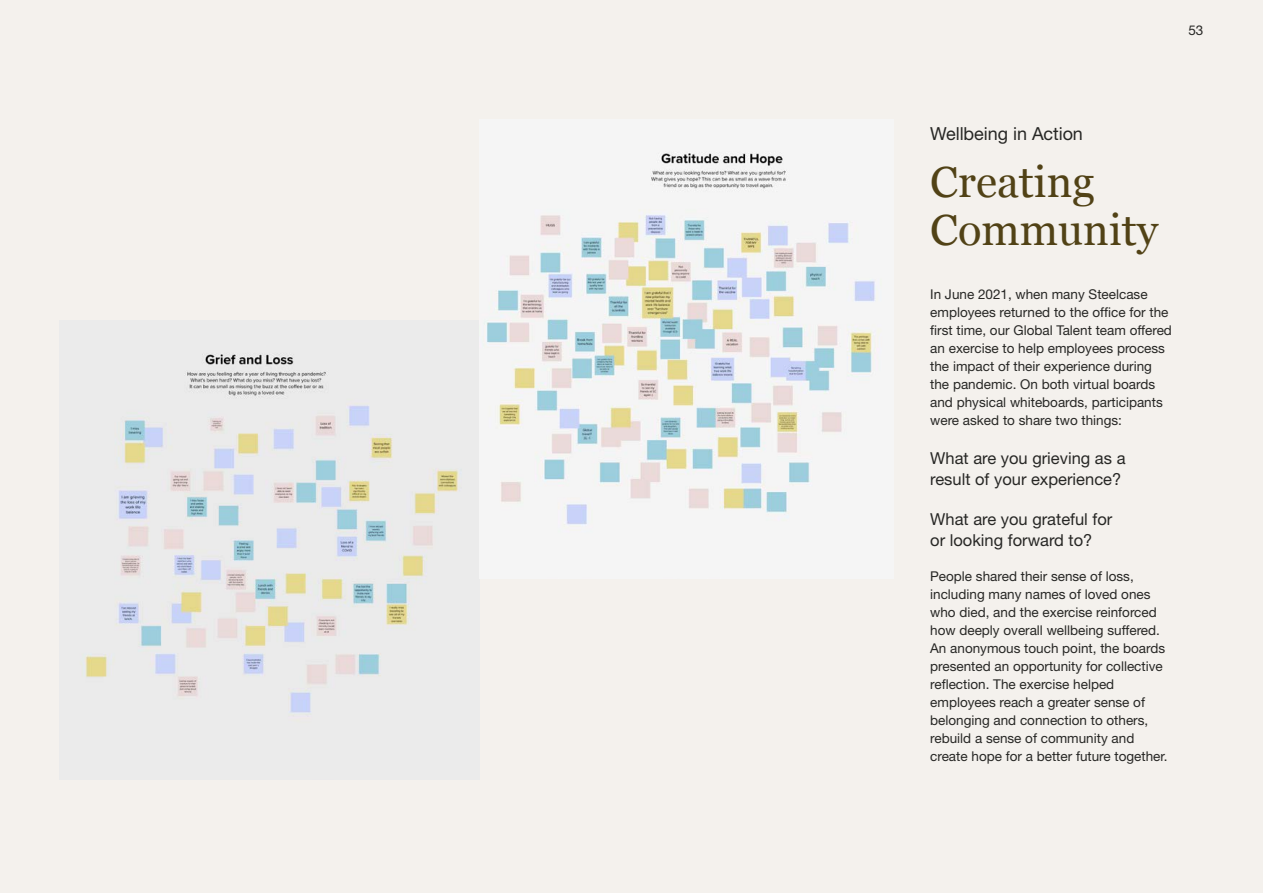
<style>
.page{position:relative;width:1263px;height:893px;background:#f4f1ed}
.page>*{position:absolute;margin:0;border:0;box-sizing:border-box;transform-origin:0 0}
.t1{font:43.5px/48px "Georgia";color:#514216}
.t2{font:18px "Helvetica Neue LT Pro";letter-spacing:-.005em;color:#272725}
.t3{font:16.5px/21px "Helvetica Neue LT Pro";color:#272725}
.t4{font:13.5px/18px "Helvetica Neue LT Pro";color:#272725}
</style>
<div class="page">
<img style="left:80px;top:352px;width:382px;height:365px">
<img style="left:479px;top:151px;width:403px;height:382px">
<p class="t4" style="left:1188px;top:20px;width:17px">53</p>
<h2 class="t2" style="left:930px;top:122px;width:154px">Wellbeing in Action</h2>
<h1 class="t1" style="left:930px;top:156px;width:229px">Creating<br>Community</h1>
<p class="t4" style="left:930px;top:285px;width:243px">In June 2021, when many Steelcase employees returned to the office for the first time, our Global Talent team offered an exercise to help employees process the impact of their experience during the pandemic. On both virtual boards and physical whiteboards, participants were asked to share two things:</p>
<p class="t3" style="left:930px;top:447px;width:197px">What are you grieving as a result of your experience?</p>
<p class="t3" style="left:930px;top:509px;width:184px">What are you grateful for or looking forward to?</p>
<p class="t4" style="left:930px;top:567px;width:239px">People shared their sense of loss, including many names of loved ones who died, and the exercise reinforced how deeply overall wellbeing suffered.<br>An anonymous touch point, the boards presented an opportunity for collective reflection. The exercise helped employees reach a greater sense of belonging and connection to others, rebuild a sense of community and create hope for a better future together.</p>
</div>
